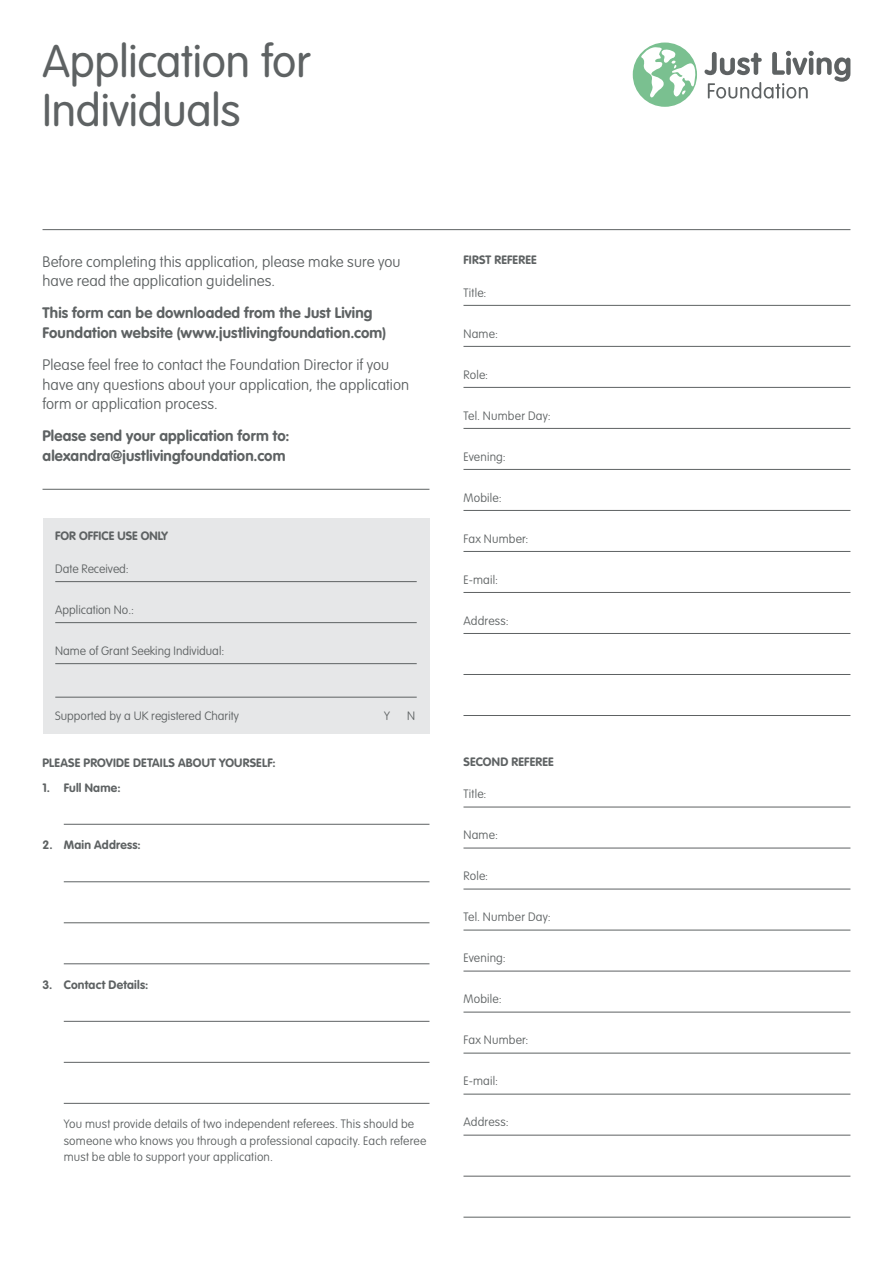
<style>
.page{position:relative;width:893px;height:1263px;background:#fff}
.page>*{position:absolute;margin:0;border:0;box-sizing:border-box;transform-origin:0 0}
.t1{font:300 45px/49.5px "VAG Rounded";letter-spacing:-.005em;color:#5e6263}
.t2{font:100 15px/19.5px "VAG Rounded";letter-spacing:.005em;color:#5e6263}
.t3{font:700 15px/19.5px "VAG Rounded";letter-spacing:.01em;color:#5e6263}
.t4{font:100 12px/16.5px "VAG Rounded";letter-spacing:.015em;color:#5e6263}
.t5{font:700 12px "VAG Rounded";letter-spacing:.015em;color:#5e6263}
</style>
<div class="page">
<hr style="left:64px;top:824px;width:365px;height:1px;background:#5e6263">
<hr style="left:64px;top:881px;width:365px;height:1px;background:#5e6263">
<hr style="left:64px;top:922px;width:365px;height:1px;background:#5e6263">
<hr style="left:64px;top:963px;width:365px;height:1px;background:#5e6263">
<hr style="left:64px;top:1021px;width:365px;height:1px;background:#5e6263">
<hr style="left:64px;top:1062px;width:365px;height:1px;background:#5e6263">
<hr style="left:64px;top:1103px;width:365px;height:1px;background:#5e6263">
<div style="left:43px;top:518px;width:386px;height:215px;background:#e6e7e8"></div>
<hr style="left:55px;top:581px;width:362px;height:1px;background:#5e6263">
<hr style="left:55px;top:622px;width:362px;height:1px;background:#5e6263">
<hr style="left:55px;top:663px;width:362px;height:1px;background:#5e6263">
<hr style="left:55px;top:697px;width:362px;height:1px;background:#5e6263">
<hr style="left:463px;top:305px;width:387px;height:1px;background:#5e6263">
<hr style="left:463px;top:346px;width:387px;height:1px;background:#5e6263">
<hr style="left:463px;top:387px;width:387px;height:1px;background:#5e6263">
<hr style="left:463px;top:428px;width:387px;height:1px;background:#5e6263">
<hr style="left:463px;top:469px;width:387px;height:1px;background:#5e6263">
<hr style="left:463px;top:510px;width:387px;height:1px;background:#5e6263">
<hr style="left:463px;top:551px;width:387px;height:1px;background:#5e6263">
<hr style="left:463px;top:592px;width:387px;height:1px;background:#5e6263">
<hr style="left:463px;top:633px;width:387px;height:1px;background:#5e6263">
<hr style="left:463px;top:674px;width:387px;height:1px;background:#5e6263">
<hr style="left:463px;top:715px;width:387px;height:1px;background:#5e6263">
<hr style="left:463px;top:807px;width:387px;height:1px;background:#5e6263">
<hr style="left:463px;top:848px;width:387px;height:1px;background:#5e6263">
<hr style="left:463px;top:889px;width:387px;height:1px;background:#5e6263">
<hr style="left:463px;top:930px;width:387px;height:1px;background:#5e6263">
<hr style="left:463px;top:971px;width:387px;height:1px;background:#5e6263">
<hr style="left:463px;top:1012px;width:387px;height:1px;background:#5e6263">
<hr style="left:463px;top:1053px;width:387px;height:1px;background:#5e6263">
<hr style="left:463px;top:1094px;width:387px;height:1px;background:#5e6263">
<hr style="left:463px;top:1135px;width:387px;height:1px;background:#5e6263">
<hr style="left:463px;top:1176px;width:387px;height:1px;background:#5e6263">
<hr style="left:463px;top:1217px;width:387px;height:1px;background:#5e6263">
<hr style="left:43px;top:489px;width:386px;height:1px;background:#5e6263">
<hr style="left:43px;top:229px;width:807px;height:1px;background:#5e6263">
<svg style="left:704px;top:51px;width:146px;height:48px"></svg>
<div style="left:633px;top:43px;width:64px;height:64px;background:#7ac090;border-radius:50%"></div>
<svg style="left:641px;top:47px;width:56px;height:51px"></svg>
<h1 class="t1" style="left:43px;top:38px;width:270px">Application for<br>Individuals</h1>
<p class="t2" style="left:43px;top:252px;width:360px">Before completing this application, please make sure you have read the application guidelines.</p>
<p class="t3" style="left:43px;top:304px;width:345px">This form can be downloaded from the Just Living<br>Foundation website (www.justlivingfoundation.com)</p>
<p class="t2" style="left:43px;top:356px;width:368px">Please feel free to contact the Foundation Director if you have any questions about your application, the application form or application process.</p>
<p class="t3" style="left:43px;top:427px;width:248px">Please send your application form to: alexandra@justlivingfoundation.com</p>
<p class="t5" style="left:55px;top:529px;width:114px">for office use only</p>
<p class="t4" style="left:55px;top:561px;width:75px">Date Received:</p>
<p class="t4" style="left:55px;top:602px;width:80px">Application No.:</p>
<p class="t4" style="left:55px;top:643px;width:171px">Name of Grant Seeking Individual:</p>
<p class="t4" style="left:55px;top:708px;width:185px">Supported by a UK registered Charity</p>
<p class="t4" style="left:384px;top:708px;width:7px">Y</p>
<p class="t4" style="left:407px;top:708px;width:9px">N</p>
<p class="t5" style="left:43px;top:755px;width:235px">Please provide details about yourself:</p>
<p class="t5" style="left:43px;top:780px;width:80px">1. Full Name:</p>
<p class="t5" style="left:43px;top:838px;width:100px">2. Main Address:</p>
<p class="t5" style="left:43px;top:977px;width:107px">3. Contact Details:</p>
<p class="t4" style="left:64px;top:1116px;width:364px">You must provide details of two independent referees. This should be someone who knows you through a professional capacity. Each referee must be able to support your application.</p>
<p class="t5" style="left:463px;top:253px;width:75px">First Referee</p>
<p class="t4" style="left:463px;top:285px;width:24px">Title:</p>
<p class="t4" style="left:463px;top:326px;width:36px">Name:</p>
<p class="t4" style="left:463px;top:367px;width:26px">Role:</p>
<p class="t4" style="left:463px;top:408px;width:89px">Tel. Number Day:</p>
<p class="t4" style="left:463px;top:449px;width:44px">Evening:</p>
<p class="t4" style="left:463px;top:490px;width:40px">Mobile:</p>
<p class="t4" style="left:463px;top:531px;width:66px">Fax Number:</p>
<p class="t4" style="left:463px;top:572px;width:36px">E-mail:</p>
<p class="t4" style="left:463px;top:613px;width:47px">Address:</p>
<p class="t5" style="left:463px;top:754px;width:92px">Second Referee</p>
<p class="t4" style="left:463px;top:786px;width:24px">Title:</p>
<p class="t4" style="left:463px;top:827px;width:36px">Name:</p>
<p class="t4" style="left:463px;top:868px;width:26px">Role:</p>
<p class="t4" style="left:463px;top:909px;width:89px">Tel. Number Day:</p>
<p class="t4" style="left:463px;top:950px;width:44px">Evening:</p>
<p class="t4" style="left:463px;top:991px;width:40px">Mobile:</p>
<p class="t4" style="left:463px;top:1032px;width:66px">Fax Number:</p>
<p class="t4" style="left:463px;top:1073px;width:36px">E-mail:</p>
<p class="t4" style="left:463px;top:1114px;width:47px">Address:</p>
</div>
